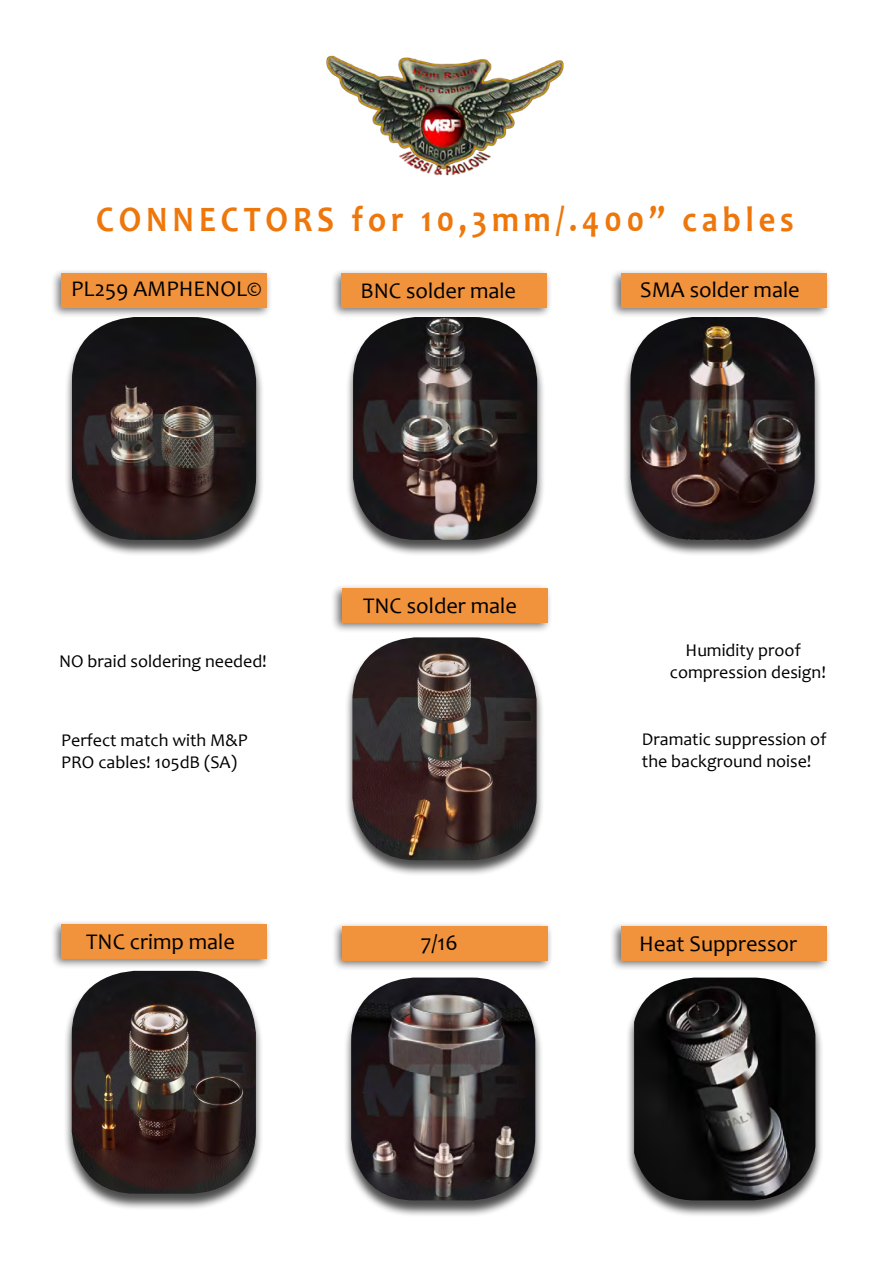
<style>
.page{position:relative;width:893px;height:1263px;background:#fff}
.page>*{position:absolute;margin:0;border:0;box-sizing:border-box;transform-origin:0 0}
.t1{font:700 36px "Candara";letter-spacing:.15em;color:#ee770c;scale:.9 1}
.t2{font:22.5px "Candara";color:#000}
.t3{font:18px/21.6px "Candara";color:#000}
</style>
<div class="page">
<div style="left:50px;top:268px;width:222px;height:51px;background:#000;opacity:.7"></div>
<div style="left:61px;top:273px;width:206px;height:34px;background:#f1923c"></div>
<div style="left:64px;top:317px;width:200px;height:240px;background:#000;opacity:.7"></div>
<img style="left:72px;top:317px;width:184px;height:223px">
<div style="left:344px;top:638px;width:201px;height:239px;background:#000;opacity:.7"></div>
<img style="left:352px;top:637px;width:185px;height:223px">
<div style="left:622px;top:317px;width:201px;height:240px;background:#000;opacity:.7"></div>
<img style="left:630px;top:319px;width:185px;height:221px">
<div style="left:345px;top:317px;width:201px;height:240px;background:#000;opacity:.7"></div>
<img style="left:353px;top:319px;width:184px;height:221px">
<div style="left:63px;top:971px;width:201px;height:239px;background:#000;opacity:.7"></div>
<img style="left:72px;top:971px;width:184px;height:223px">
<div style="left:626px;top:978px;width:198px;height:239px;background:#000;opacity:.7"></div>
<img style="left:634px;top:977px;width:181px;height:223px">
<div style="left:343px;top:978px;width:201px;height:239px;background:#000;opacity:.7"></div>
<img style="left:351px;top:977px;width:184px;height:223px">
<div style="left:330px;top:583px;width:223px;height:50px;background:#000;opacity:.7"></div>
<div style="left:342px;top:588px;width:205px;height:34px;background:#f1923c"></div>
<div style="left:609px;top:268px;width:223px;height:51px;background:#000;opacity:.7"></div>
<div style="left:621px;top:273px;width:206px;height:34px;background:#f1923c"></div>
<div style="left:330px;top:268px;width:222px;height:51px;background:#000;opacity:.7"></div>
<div style="left:341px;top:273px;width:206px;height:34px;background:#f1923c"></div>
<div style="left:50px;top:919px;width:222px;height:50px;background:#000;opacity:.7"></div>
<div style="left:61px;top:924px;width:206px;height:34px;background:#f1923c"></div>
<div style="left:331px;top:921px;width:223px;height:50px;background:#000;opacity:.7"></div>
<div style="left:342px;top:926px;width:206px;height:34px;background:#f1923c"></div>
<div style="left:609px;top:921px;width:223px;height:50px;background:#000;opacity:.7"></div>
<div style="left:621px;top:926px;width:206px;height:34px;background:#f1923c"></div>
<img style="left:326px;top:55px;width:238px;height:121px">
<h1 class="t1" style="left:96px;top:197px;width:777px">CONNECTORS for 10,3mm/.400” cables</h1>
<p class="t2" style="left:71px;top:275px;width:192px">PL259 AMPHENOL©</p>
<p class="t2" style="left:360px;top:276px;width:157px">BNC solder male</p>
<p class="t2" style="left:640px;top:275px;width:161px">SMA solder male</p>
<p class="t3" style="left:59px;top:650px;width:209px">NO braid soldering needed!</p>
<p class="t3" style="left:61px;top:729px;width:188px">Perfect match with M&amp;P<br>PRO cables! 105dB (SA)</p>
<p class="t2" style="left:363px;top:591px;width:155px">TNC solder male</p>
<p class="t3" style="left:670px;top:640px;width:157px;text-align:center">Humidity proof compression design!</p>
<p class="t3" style="left:642px;top:728px;width:186px">Dramatic suppression of the background noise!</p>
<p class="t2" style="left:86px;top:928px;width:150px">TNC crimp male</p>
<p class="t2" style="left:421px;top:929px;width:38px">7/16</p>
<p class="t2" style="left:639px;top:929px;width:159px">Heat Suppressor</p>
</div>
